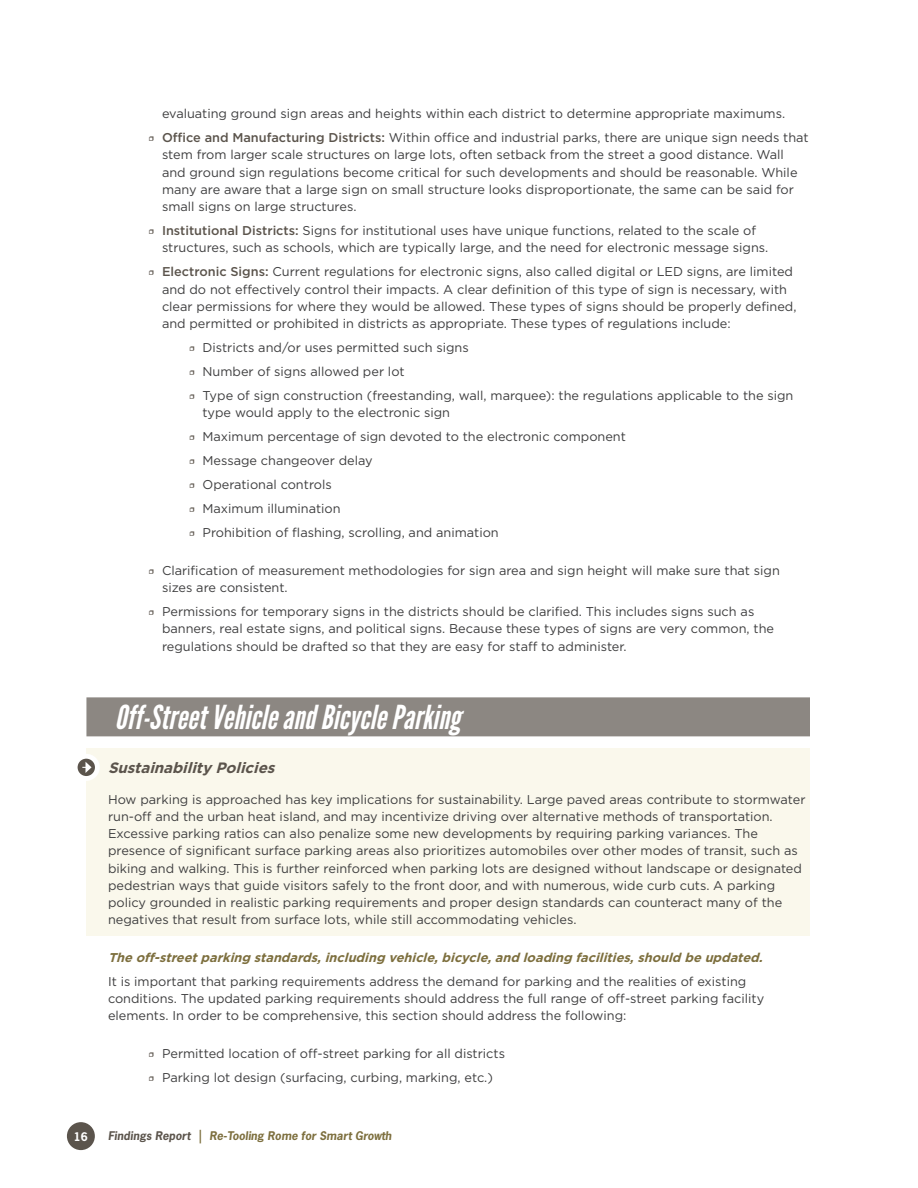
<style>
.page{position:relative;width:918px;height:1188px;background:#fff}
.page>*{position:absolute;margin:0;border:0;box-sizing:border-box;transform-origin:0 0}
.Section_Subheading{font:italic 33px "League Gothic";color:#fff}
.Subheader_2{font:italic 700 15px "Gotham";color:#5b544c}
.Body_Text_Typical{font:12.75px/17.2px "Gotham";color:#3e3e3f}
.Subheader_Intro_Para{font:italic 700 12.75px "Gotham";color:#7d6f3e}
.t1{font:italic 700 11.25px "News Gothic Std";color:#7d6f3e}
.t2{font:700 11.25px "News Gothic Std";color:#fff}
.s1{font-family:"Minion Pro";color:#5b544c}
.s2{font-weight:500;color:#5b544c}
.s3{color:#5b544c}
</style>
<div class="page">
<div style="left:67px;top:1122px;width:28px;height:28px;background:#5b544c;border-radius:50%"></div>
<div style="left:86px;top:748px;width:724px;height:187px;background:#faf8ec"></div>
<svg style="left:75px;top:756px;width:22px;height:22px"></svg>
<div style="left:73px;top:754px;width:27px;height:27px;border:5px solid #fff;border-radius:50%"></div>
<svg style="left:82px;top:762px;width:10px;height:11px"></svg>
<div style="left:86px;top:697px;width:724px;height:39px;background:#8c8782"></div>
<p class="Body_Text_Typical" style="left:162px;top:105px;width:625px">evaluating ground sign areas and heights within each district to determine appropriate maximums.</p>
<p class="Body_Text_Typical" style="left:162px;top:129px;width:648px;text-indent:-14px"><span class="s1">ӽ</span> <span class="s2">Office and Manufacturing Districts:</span> Within office and industrial parks, there are unique sign needs that stem from larger scale structures on large lots, often setback from the street a good distance. Wall and ground sign regulations become critical for such developments and should be reasonable. While many are aware that a large sign on small structure looks disproportionate, the same can be said for small signs on large structures.</p>
<p class="Body_Text_Typical" style="left:162px;top:222px;width:608px;text-indent:-14px"><span class="s1">ӽ</span> <span class="s2">Institutional Districts:</span> Signs for institutional uses have unique functions, related to the scale of structures, such as schools, which are typically large, and the need for electronic message signs.</p>
<p class="Body_Text_Typical" style="left:162px;top:263px;width:636px;text-indent:-14px"><span class="s1">ӽ</span> <span class="s2">Electronic Signs:</span> Current regulations for electronic signs, also called digital or LED signs, are limited and do not effectively control their impacts. A clear definition of this type of sign is necessary, with clear permissions for where they would be allowed. These types of signs should be properly defined, and permitted or prohibited in districts as appropriate. These types of regulations include:</p>
<p class="Body_Text_Typical" style="left:189px;top:339px;width:281px"><span class="s1">ӽ</span> Districts and/or uses permitted such signs</p>
<p class="Body_Text_Typical" style="left:189px;top:363px;width:217px"><span class="s1">ӽ</span> Number of signs allowed per lot</p>
<p class="Body_Text_Typical" style="left:202px;top:387px;width:592px;text-indent:-14px"><span class="s1">ӽ</span> Type of sign construction (freestanding, wall, marquee): the regulations applicable to the sign type would apply to the electronic sign</p>
<p class="Body_Text_Typical" style="left:189px;top:428px;width:439px"><span class="s1">ӽ</span> Maximum percentage of sign devoted to the electronic component</p>
<p class="Body_Text_Typical" style="left:189px;top:452px;width:185px"><span class="s1">ӽ</span> Message changeover delay</p>
<p class="Body_Text_Typical" style="left:189px;top:476px;width:144px"><span class="s1">ӽ</span> Operational controls</p>
<p class="Body_Text_Typical" style="left:189px;top:500px;width:153px"><span class="s1">ӽ</span> Maximum illumination</p>
<p class="Body_Text_Typical" style="left:189px;top:524px;width:311px"><span class="s1">ӽ</span> Prohibition of flashing, scrolling, and animation</p>
<p class="Body_Text_Typical" style="left:162px;top:562px;width:619px;text-indent:-14px"><span class="s1">ӽ</span> Clarification of measurement methodologies for sign area and sign height will make sure that sign sizes are consistent.</p>
<p class="Body_Text_Typical" style="left:162px;top:603px;width:614px;text-indent:-14px"><span class="s1">ӽ</span> Permissions for temporary signs in the districts should be clarified. This includes signs such as banners, real estate signs, and political signs. Because these types of signs are very common, the regulations should be drafted so that they are easy for staff to administer.</p>
<p class="Section_Subheading" style="left:115px;top:697px;width:347px">Off-Street Vehicle and Bicycle Parking</p>
<p class="Subheader_2" style="left:108px;top:758px;width:173px">SustainabilityPolicies</p>
<p class="Body_Text_Typical" style="left:108px;top:790px;width:699px">How parking is approached has key implications for sustainability. Large paved areas contribute to stormwater run-off and the urban heat island, and may incentivize driving over alternative methods of transportation.<br>Excessive parking ratios can also penalize some new developments by requiring parking variances. The presence of significant surface parking areas also prioritizes automobiles over other modes of transit, such as biking and walking. This is further reinforced when parking lots are designed without landscape or designated pedestrian ways that guide visitors safely to the front door, and with numerous, wide curb cuts. A parking policy grounded in realistic parking requirements and proper design standards can counteract many of the negatives that result from surface lots, while still accommodating vehicles.</p>
<p class="Subheader_Intro_Para" style="left:108px;top:949px;width:660px">Theoff-streetparking standards,including vehicle,bicycle,and loading facilities,should beupdated.</p>
<p class="Body_Text_Typical" style="left:108px;top:973px;width:658px">It is important that parking requirements address the demand for parking and the realities of existing conditions. The updated parking requirements should address the full range of off-street parking facility elements. In order to be comprehensive, this section should address the following:</p>
<p class="Body_Text_Typical" style="left:148px;top:1045px;width:358px"><span class="s1">ӽ</span> Permitted location of off-street parking for all districts</p>
<p class="Body_Text_Typical" style="left:148px;top:1069px;width:346px"><span class="s1">ӽ</span> Parking lot design (surfacing, curbing, marking, etc.)</p>
<p class="t2" style="left:74px;top:1129px;width:15px">16</p>
<p class="t1" style="left:108px;top:1128px;width:285px"><span class="s3">Findings Report</span> | Re-Tooling Rome for Smart Growth</p>
</div>
